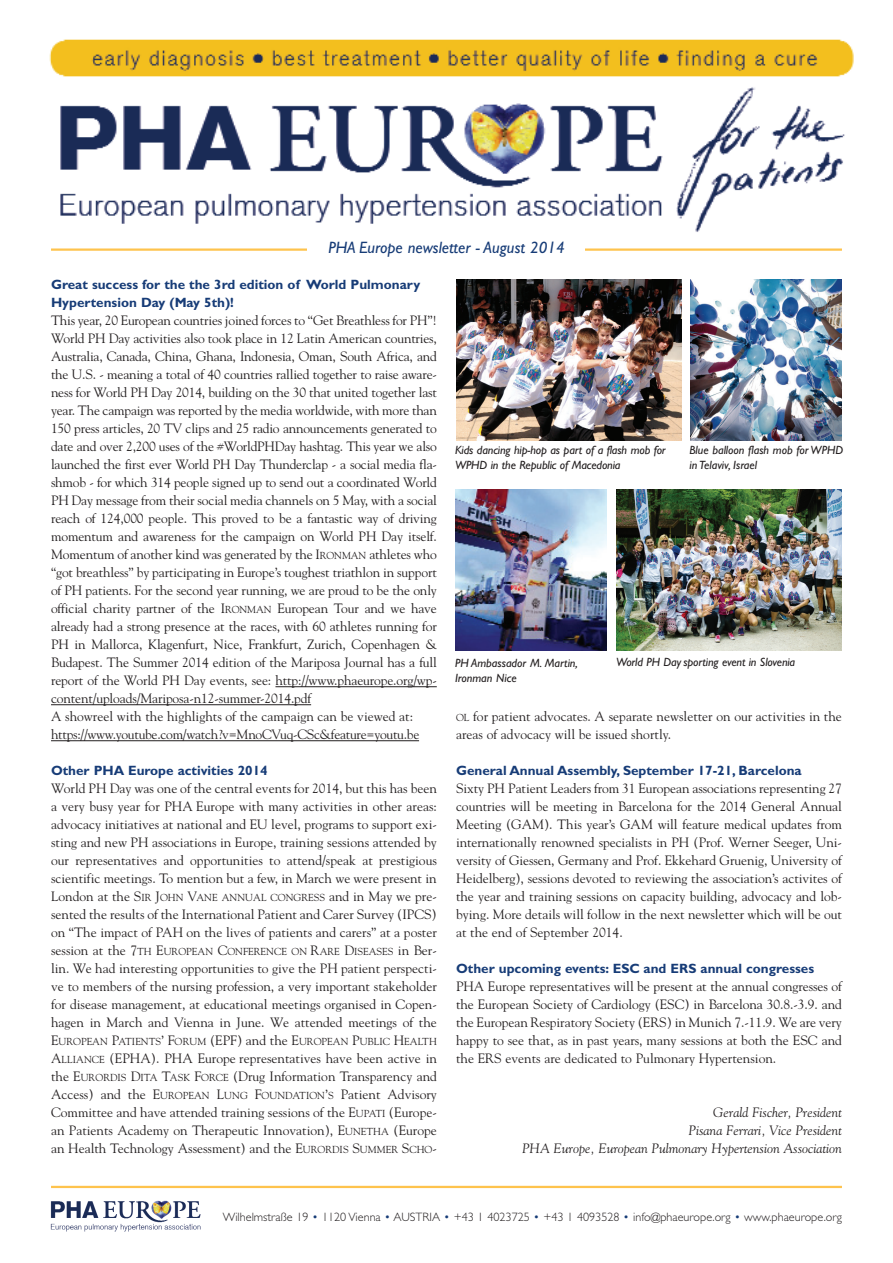
<style>
.page{position:relative;width:893px;height:1263px;background:#fff}
.page>*{position:absolute;margin:0;border:0;box-sizing:border-box;transform-origin:0 0}
.t1{font:italic 16.5px "Gill Sans";color:#173c77}
.t2{font:13.5px/18px "Goudy";letter-spacing:-.01em;color:#231f20;text-align:justify}
.t3{font:700 13.5px/18px "Gill Sans";color:#173c77}
.t4{font:italic 13.5px/18px "Goudy";color:#231f20;text-align:right}
.t5{font:300 12.15px "Gill Sans";color:#231f20}
.t6{font:italic 12px/15px "Gill Sans";letter-spacing:-.01em;color:#231f20}
.t7{font:10.2px "Goudy";color:#231f20}
.s1{font-size:10.2px}
.s2{font-size:13.5px}
.s3{color:#173c77}
</style>
<div class="page">
<img style="left:49px;top:39px;width:805px;height:193px">
<hr style="left:275px;top:686px;width:162px;height:1px;background:#231f20">
<hr style="left:51px;top:704px;width:260px;height:1px;background:#231f20">
<hr style="left:51px;top:740px;width:368px;height:1px;background:#231f20">
<hr style="left:51px;top:248px;width:791px;height:3px;background:#fec34d">
<hr style="left:51px;top:1186px;width:791px;height:2px;background:#fec34d">
<img style="left:50px;top:1200px;width:151px;height:32px">
<div style="left:308px;top:242px;width:277px;height:26px;background:#fff"></div>
<img style="left:456px;top:280px;width:225px;height:161px">
<img style="left:691px;top:280px;width:151px;height:161px">
<img style="left:455px;top:489px;width:151px;height:161px">
<img style="left:617px;top:489px;width:225px;height:161px">
<p class="t1" style="left:328px;top:242px;width:238px">PHA Europe newsletter - August 2014</p>
<p class="t3" style="left:51px;top:277px;width:371px">Great success for the the 3rd edition of World Pulmonary<br>Hypertension Day (May 5th)!</p>
<p class="t2" style="left:51px;top:312px;width:387px;text-align:left">This year, 20 European countries joined forces to “Get Breathless for PH”!<br>World PH Day activities also took place in 12 Latin American countries, Australia, Canada, China, Ghana, Indonesia, Oman, South Africa, and the U.S. - meaning a total of 40 countries rallied together to raise aware&shy;ness for World PH Day 2014, building on the 30 that united together last year. The campaign was reported by the media worldwide, with more than 150 press articles, 20 TV clips and 25 radio announcements generated to date and over 2,200 uses of the #WorldPHDay hashtag. This year we also launched the first ever World PH Day Thunderclap - a social media fla&shy;shmob - for which 314 people signed up to send out a coordinated World PH Day message from their social media channels on 5 May, with a social reach of 124,000 people. This proved to be a fantastic way of driving momentum and awareness for the campaign on World PH Day itself.<br>Momentum of another kind was generated by the I<span class="s1">RONMAN</span> athletes who “got breathless” by participating in Europe’s toughest triathlon in support of PH patients. For the second year running, we are proud to be the only official charity partner of the I<span class="s1">RONMAN</span> European Tour and we have already had a strong presence at the races, with 60 athletes running for PH in Mallorca, Klagenfurt, Nice, Frankfurt, Zurich, Copenhagen &amp; Budapest. The Summer 2014 edition of the Mariposa Journal has a full report of the World PH Day events, see: http://www.phaeurope.org/wp&shy;content/uploads/Mariposa-n12-summer-2014.pdf<br>A showreel with the highlights of the campaign can be viewed at: https://www.youtube.com/watch?v=MnoCVuq-CSc&amp;feature=youtu.be</p>
<p class="t3" style="left:51px;top:763px;width:218px">Other PHA Europe activities 2014</p>
<p class="t2" style="left:51px;top:780px;width:387px">World PH Day was one of the central events for 2014, but this has been a very busy year for PHA Europe with many activities in other areas: advocacy initiatives at national and EU level, programs to support exi&shy;sting and new PH associations in Europe, training sessions attended by our representatives and opportunities to attend/speak at prestigious scientific meetings. To mention but a few, in March we were present in London at the S<span class="s1">IR</span> J<span class="s1">OHN</span> V<span class="s1">ANE ANNUAL CONGRESS</span> and in May we pre&shy;sented the results of the International Patient and Carer Survey (IPCS) on “The impact of PAH on the lives of patients and carers” at a poster</p>
<p class="t7" style="left:51px;top:947px;width:387px"><span class="s2">session at the 7</span>TH <span class="s2">E</span>UROPEAN <span class="s2">C</span>ONFERENCE ON <span class="s2">R</span>ARE <span class="s2">D</span>ISEASES <span class="s2">in Ber-</span></p>
<p class="t2" style="left:51px;top:960px;width:387px">lin. We had interesting opportunities to give the PH patient perspecti&shy;ve to members of the nursing profession, a very important stakeholder for disease management, at educational meetings organised in Copen&shy;hagen in March and Vienna in June. We attended meetings of the</p>
<p class="t7" style="left:51px;top:1037px;width:387px"><span class="s2">E</span>UROPEAN <span class="s2">P</span>ATIENTS<span class="s2">’ F</span>ORUM <span class="s2">(EPF) and the E</span>UROPEAN <span class="s2">P</span>UBLIC <span class="s2">H</span>EALTH</p>
<p class="t2" style="left:51px;top:1050px;width:387px">A<span class="s1">LLIANCE</span> (EPHA). PHA Europe representatives have been active in the E<span class="s1">URORDIS</span> D<span class="s1">ITA</span> T<span class="s1">ASK</span> F<span class="s1">ORCE</span> (Drug Information Transparency and Access) and the E<span class="s1">UROPEAN</span> L<span class="s1">UNG</span> F<span class="s1">OUNDATION</span>’<span class="s1">S</span> Patient Advisory Committee and have attended training sessions of the E<span class="s1">UPATI</span> (Europe&shy;an Patients Academy on Therapeutic Innovation), E<span class="s1">UNETHA</span> (Europe an Health Technology Assessment) and the E<span class="s1">URORDIS</span> S<span class="s1">UMMER</span> S<span class="s1">CHO</span>-</p>
<p class="t6" style="left:455px;top:443px;width:212px">Kids dancing hip-hop as part of a flash mob for<br>WPHD in the Republic of Macedonia</p>
<p class="t6" style="left:689px;top:443px;width:155px">Blue balloon flash mob for WPHD in Telaviv, Israel</p>
<p class="t6" style="left:455px;top:657px;width:124px">PH Ambassador M. Martin,<br>Ironman Nice</p>
<p class="t6" style="left:616px;top:656px;width:180px">World PH Day sporting event in Slovenia</p>
<p class="t2" style="left:456px;top:708px;width:387px"><span class="s1">OL</span> for patient advocates. A separate newsletter on our activities in the areas of advocacy will be issued shortly.</p>
<p class="t3" style="left:456px;top:763px;width:347px">General Annual Assembly, September 17-21, Barcelona</p>
<p class="t2" style="left:456px;top:780px;width:387px">Sixty PH Patient Leaders from 31 European associations representing 27 countries will be meeting in Barcelona for the 2014 General Annual Meeting (GAM). This year’s GAM will feature medical updates from internationally renowned specialists in PH (Prof. Werner Seeger, Uni&shy;versity of Giessen, Germany and Prof. Ekkehard Gruenig, University of Heidelberg), sessions devoted to reviewing the association’s activites of the year and training sessions on capacity building, advocacy and lob&shy;bying. More details will follow in the next newsletter which will be out at the end of September 2014.</p>
<p class="t3" style="left:456px;top:961px;width:360px">Other upcoming events: ESC and ERS annual congresses</p>
<p class="t2" style="left:456px;top:978px;width:387px">PHA Europe representatives will be present at the annual congresses of the European Society of Cardiology (ESC) in Barcelona 30.8.-3.9. and the European Respiratory Society (ERS) in Munich 7.-11.9. We are very happy to see that, as in past years, many sessions at both the ESC and the ERS events are dedicated to Pulmonary Hypertension.</p>
<p class="t4" style="left:522px;top:1104px;width:321px">Gerald Fischer, President<br>Pisana Ferrari, Vice President<br>PHA Europe, European Pulmonary Hypertension Association</p>
<p class="t5" style="left:223px;top:1212px;width:621px">Wilhelmstraße 19 <span class="s3">•</span> 1120 Vienna <span class="s3">•</span> AUSTRIA <span class="s3">•</span> +43 1 4023725 <span class="s3">•</span> +43 1 4093528 <span class="s3">•</span> info@phaeurope.org <span class="s3">•</span> www.phaeurope.org</p>
</div>
